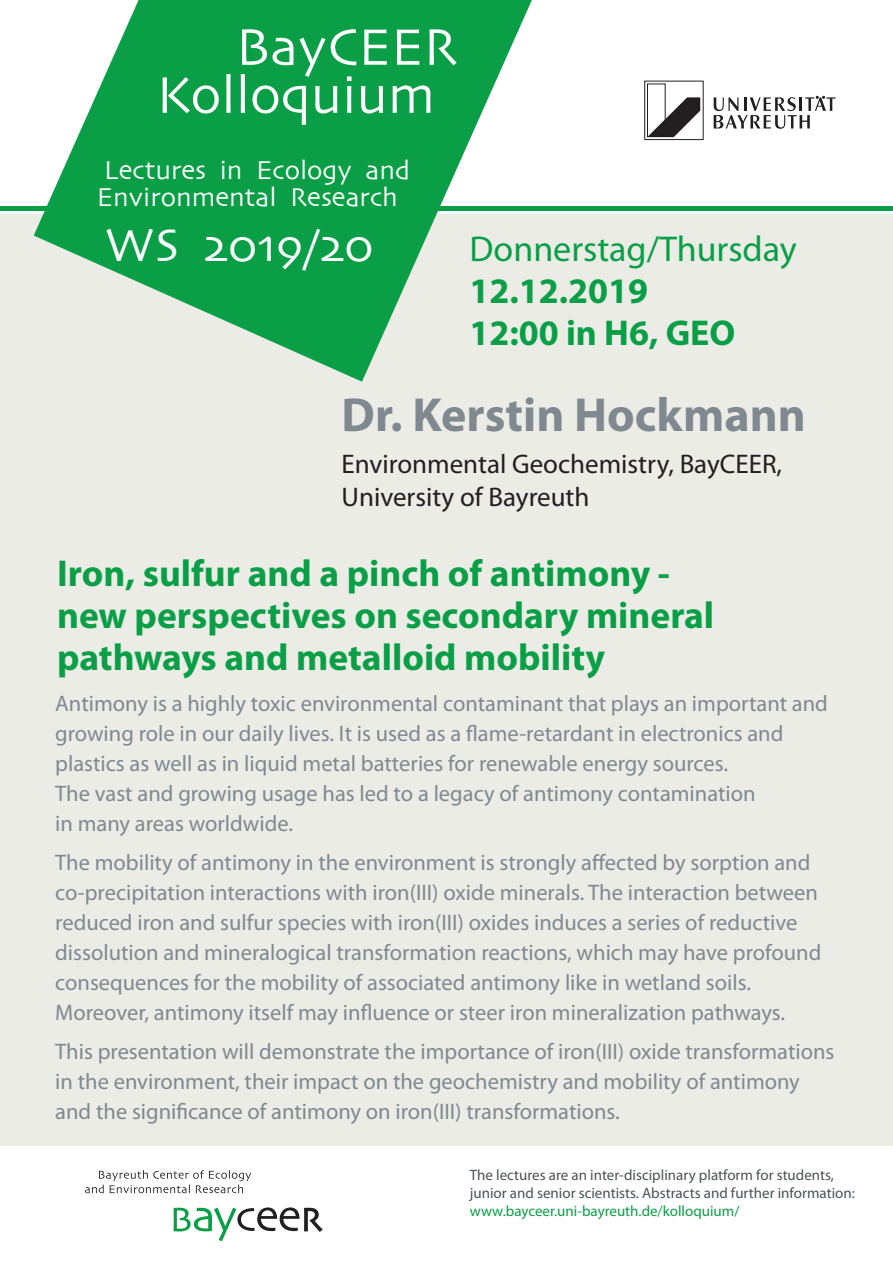
<style>
.page{position:relative;width:893px;height:1263px;background:#fff}
.page>*{position:absolute;margin:0;border:0;box-sizing:border-box;transform-origin:0 0}
.t1{font:54px/48px "Skia";color:#fff}
.t2{font:700 48px "Myriad Pro";color:#7f898f}
.t3{font:48px "Skia";color:#fff}
.t4{font:700 37.5px/42px "Myriad Pro";color:#0a9f46}
.t5{font:700 36px/42px "Myriad Pro";color:#0a9f46}
.t6{font:27px/33px "Myriad Pro";color:#231f20}
.t7{font:27px/27px "Skia";color:#fff}
.t8{font:22.5px/30px "Myriad Pro";color:#7f898f}
.t9{font:15px/18px "Myriad Pro";color:#475359}
.s1{font-weight:400}
.s2{color:#0a9f46}
</style>
<div class="page">
<svg style="left:174px;top:1207px;width:149px;height:34px"></svg>
<svg style="left:85px;top:1170px;width:166px;height:23px"></svg>
<svg style="left:647px;top:83px;width:53px;height:55px"></svg>
<div style="left:644px;top:81px;width:59px;height:59px;border:1px solid #231f20"></div>
<svg style="left:714px;top:96px;width:122px;height:33px"></svg>
<div style="left:0;top:215px;width:893px;height:931px;background:#ecece7"></div>
<svg style="left:34px;top:0;width:498px;height:382px;fill:#0a9f46"></svg>
<hr style="left:0;top:206px;width:893px;height:4px;background:#0a9f46">
<p class="t1" style="left:156px;top:26px;width:303px;text-indent:79px">BayCEER<br>Kolloquium</p>
<p class="t7" style="left:97px;top:159px;width:315px">Lectures in Ecology and<br>Environmental Research</p>
<p class="t3" style="left:105px;top:217px;width:270px">WS 2019/20</p>
<p class="t5" style="left:469px;top:227px;width:329px"><span class="s1">Donnerstag/Thursday<br></span>12.12.2019<br>12:00 in H6, GEO</p>
<p class="t2" style="left:342px;top:384px;width:466px">Dr. Kerstin Hockmann</p>
<p class="t6" style="left:342px;top:447px;width:442px">Environmental Geochemistry, BayCEER,<br>University of Bayreuth</p>
<p class="t4" style="left:57px;top:551px;width:659px">Iron, sulfur and a pinch of antimony - new perspectives on secondary mineral pathways and metalloid mobility</p>
<p class="t8" style="left:55px;top:688px;width:774px">Antimony is a highly toxic environmental contaminant that plays an important and growing role in our daily lives. It is used as a flame-retardant in electronics and plastics as well as in liquid metal batteries for renewable energy sources.<br>The vast and growing usage has led to a legacy of antimony contamination<br>in many areas worldwide.</p>
<p class="t8" style="left:55px;top:847px;width:768px">The mobility of antimony in the environment is strongly affected by sorption and co-precipitation interactions with iron(III) oxide minerals. The interaction between reduced iron and sulfur species with iron(III) oxides induces a series of reductive dissolution and mineralogical transformation reactions, which may have profound consequences for the mobility of associated antimony like in wetland soils.<br>Moreover, antimony itself may influence or steer iron mineralization pathways.</p>
<p class="t8" style="left:55px;top:1035px;width:781px">This presentation will demonstrate the importance of iron(III) oxide transformations in the environment, their impact on the geochemistry and mobility of antimony and the significance of antimony on iron(III) transformations.</p>
<p class="t9" style="left:470px;top:1166px;width:386px">The lectures are an inter-disciplinary platform for students, junior and senior scientists. Abstracts and further information: <span class="s2">www.bayceer.uni-bayreuth.de/kolloquium/</span></p>
</div>
